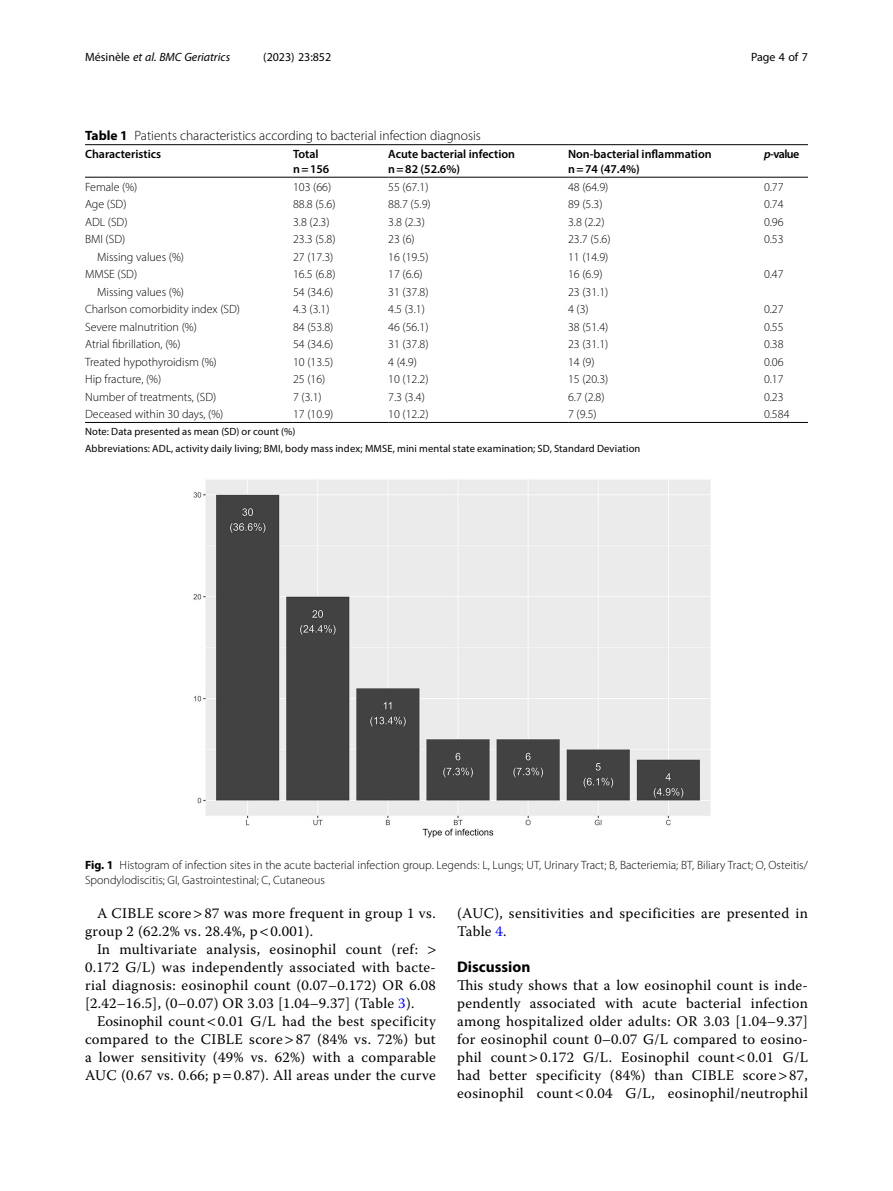
<style>
.page{position:relative;width:893px;height:1191px;background:#fff}
.page>*{position:absolute;margin:0;border:0;box-sizing:border-box;transform-origin:0 0}
.Head_1{font:700 15.45px "Myriad Pro";color:#000}
.Body_Text_Indent{font:14.7px/18px "Warnock Pro";letter-spacing:.02em;color:#000}
.Body_Text{font:14.7px/18px "Warnock Pro";letter-spacing:.02em;color:#000;text-align:justify}
.Table_Caption{font:300 13.5px "Myriad Pro";color:#000}
.Table_Body{font:300 12px "Myriad Pro";color:#000}
.Figure_Caption{font:300 12px/15px "Myriad Pro";color:#000}
.Table_Head{font:600 12px "Myriad Pro";color:#000}
.Table_Body_Tab1_Deci{font:300 12px "Myriad Pro";color:#000}
.t1{font:italic 12px "Myriad Pro";color:#000}
.t2{font:12px "Myriad Pro";color:#000}
.Table_Footnote{font:10.5px "Myriad Pro";letter-spacing:.01em;color:#000}
.s1{font-style:normal}
.s2{font-weight:700}
.s3{font-style:italic}
.s4{color:#00f}
</style>
<div class="page">
<hr style="left:85px;top:177px;width:208px;height:1px;background:#000">
<hr style="left:293px;top:144px;width:95px;height:1px;background:#000">
<hr style="left:293px;top:177px;width:95px;height:1px;background:#000">
<hr style="left:388px;top:144px;width:180px;height:1px;background:#000">
<hr style="left:388px;top:177px;width:180px;height:1px;background:#000">
<hr style="left:568px;top:144px;width:196px;height:1px;background:#000">
<hr style="left:568px;top:177px;width:196px;height:1px;background:#000">
<hr style="left:764px;top:144px;width:44px;height:1px;background:#000">
<hr style="left:764px;top:177px;width:44px;height:1px;background:#000">
<hr style="left:293px;top:422px;width:95px;height:1px;background:#000">
<hr style="left:388px;top:422px;width:180px;height:1px;background:#000">
<hr style="left:568px;top:422px;width:196px;height:1px;background:#000">
<hr style="left:764px;top:422px;width:44px;height:1px;background:#000">
<hr style="left:85px;top:422px;width:208px;height:1px;background:#000">
<hr style="left:85px;top:144px;width:208px;height:1px;background:#000">
<img style="left:193px;top:479px;width:518px;height:359px">
<p class="t1" style="left:85px;top:50px;width:147px"><span class="s1">Mésinèle</span> et al. BMC Geriatrics</p>
<p class="t2" style="left:263px;top:50px;width:70px">(2023) 23:852</p>
<p class="t2" style="left:751px;top:50px;width:58px">Page 4 of 7</p>
<p class="Table_Caption" style="left:85px;top:128px;width:397px"><span class="s2">Table 1</span> Patients characteristics according to bacterial infection diagnosis</p>
<p class="Table_Head" style="left:85px;top:146px;width:78px">Characteristics</p>
<p class="Table_Head" style="left:293px;top:146px;width:27px">Total</p>
<p class="Table_Head" style="left:293px;top:161px;width:38px">n=156</p>
<p class="Table_Head" style="left:388px;top:146px;width:128px">Acute bacterial infection</p>
<p class="Table_Head" style="left:388px;top:161px;width:73px">n=82 (52.6%)</p>
<p class="Table_Head" style="left:568px;top:146px;width:145px">Non-bacterial inflammation</p>
<p class="Table_Head" style="left:568px;top:161px;width:73px">n=74 (47.4%)</p>
<p class="Table_Head" style="left:764px;top:146px;width:37px"><span class="s3">p</span>-value</p>
<p class="Table_Body" style="left:85px;top:179px;width:54px">Female (%)</p>
<p class="Table_Body" style="left:293px;top:179px;width:40px">103 (66)</p>
<p class="Table_Body" style="left:388px;top:179px;width:42px">55 (67.1)</p>
<p class="Table_Body" style="left:568px;top:179px;width:42px">48 (64.9)</p>
<p class="Table_Body_Tab1_Deci" style="left:764px;top:179px;width:21px">0.77</p>
<p class="Table_Body" style="left:85px;top:197px;width:43px">Age (SD)</p>
<p class="Table_Body" style="left:293px;top:197px;width:44px">88.8 (5.6)</p>
<p class="Table_Body" style="left:388px;top:197px;width:44px">88.7 (5.9)</p>
<p class="Table_Body" style="left:568px;top:197px;width:36px">89 (5.3)</p>
<p class="Table_Body_Tab1_Deci" style="left:764px;top:197px;width:21px">0.74</p>
<p class="Table_Body" style="left:85px;top:214px;width:44px">ADL (SD)</p>
<p class="Table_Body" style="left:293px;top:214px;width:38px">3.8 (2.3)</p>
<p class="Table_Body" style="left:388px;top:214px;width:38px">3.8 (2.3)</p>
<p class="Table_Body" style="left:568px;top:214px;width:38px">3.8 (2.2)</p>
<p class="Table_Body_Tab1_Deci" style="left:764px;top:214px;width:21px">0.96</p>
<p class="Table_Body" style="left:85px;top:232px;width:42px">BMI (SD)</p>
<p class="Table_Body" style="left:293px;top:232px;width:44px">23.3 (5.8)</p>
<p class="Table_Body" style="left:388px;top:232px;width:28px">23 (6)</p>
<p class="Table_Body" style="left:568px;top:232px;width:44px">23.7 (5.6)</p>
<p class="Table_Body_Tab1_Deci" style="left:764px;top:232px;width:21px">0.53</p>
<p class="Table_Body" style="left:97px;top:249px;width:88px">Missing values (%)</p>
<p class="Table_Body" style="left:293px;top:249px;width:42px">27 (17.3)</p>
<p class="Table_Body" style="left:388px;top:249px;width:42px">16 (19.5)</p>
<p class="Table_Body" style="left:568px;top:249px;width:42px">11 (14.9)</p>
<p class="Table_Body" style="left:85px;top:267px;width:54px">MMSE (SD)</p>
<p class="Table_Body" style="left:293px;top:267px;width:44px">16.5 (6.8)</p>
<p class="Table_Body" style="left:388px;top:267px;width:36px">17 (6.6)</p>
<p class="Table_Body" style="left:568px;top:267px;width:36px">16 (6.9)</p>
<p class="Table_Body_Tab1_Deci" style="left:764px;top:267px;width:21px">0.47</p>
<p class="Table_Body" style="left:97px;top:284px;width:88px">Missing values (%)</p>
<p class="Table_Body" style="left:293px;top:284px;width:42px">54 (34.6)</p>
<p class="Table_Body" style="left:388px;top:284px;width:42px">31 (37.8)</p>
<p class="Table_Body" style="left:568px;top:284px;width:42px">23 (31.1)</p>
<p class="Table_Body" style="left:85px;top:302px;width:157px">Charlson comorbidity index (SD)</p>
<p class="Table_Body" style="left:293px;top:302px;width:38px">4.3 (3.1)</p>
<p class="Table_Body" style="left:388px;top:302px;width:38px">4.5 (3.1)</p>
<p class="Table_Body" style="left:568px;top:302px;width:22px">4 (3)</p>
<p class="Table_Body_Tab1_Deci" style="left:764px;top:302px;width:21px">0.27</p>
<p class="Table_Body" style="left:85px;top:319px;width:113px">Severe malnutrition (%)</p>
<p class="Table_Body" style="left:293px;top:319px;width:42px">84 (53.8)</p>
<p class="Table_Body" style="left:388px;top:319px;width:42px">46 (56.1)</p>
<p class="Table_Body" style="left:568px;top:319px;width:42px">38 (51.4)</p>
<p class="Table_Body_Tab1_Deci" style="left:764px;top:319px;width:21px">0.55</p>
<p class="Table_Body" style="left:85px;top:337px;width:97px">Atrial fibrillation, (%)</p>
<p class="Table_Body" style="left:293px;top:337px;width:42px">54 (34.6)</p>
<p class="Table_Body" style="left:388px;top:337px;width:42px">31 (37.8)</p>
<p class="Table_Body" style="left:568px;top:337px;width:42px">23 (31.1)</p>
<p class="Table_Body_Tab1_Deci" style="left:764px;top:337px;width:21px">0.38</p>
<p class="Table_Body" style="left:85px;top:354px;width:133px">Treated hypothyroidism (%)</p>
<p class="Table_Body" style="left:293px;top:354px;width:42px">10 (13.5)</p>
<p class="Table_Body" style="left:388px;top:354px;width:30px">4 (4.9)</p>
<p class="Table_Body" style="left:568px;top:354px;width:28px">14 (9)</p>
<p class="Table_Body_Tab1_Deci" style="left:764px;top:354px;width:21px">0.06</p>
<p class="Table_Body" style="left:85px;top:372px;width:78px">Hip fracture, (%)</p>
<p class="Table_Body" style="left:293px;top:372px;width:34px">25 (16)</p>
<p class="Table_Body" style="left:388px;top:372px;width:42px">10 (12.2)</p>
<p class="Table_Body" style="left:568px;top:372px;width:42px">15 (20.3)</p>
<p class="Table_Body_Tab1_Deci" style="left:764px;top:372px;width:21px">0.17</p>
<p class="Table_Body" style="left:85px;top:389px;width:133px">Number of treatments, (SD)</p>
<p class="Table_Body" style="left:293px;top:389px;width:30px">7 (3.1)</p>
<p class="Table_Body" style="left:388px;top:389px;width:38px">7.3 (3.4)</p>
<p class="Table_Body" style="left:568px;top:389px;width:38px">6.7 (2.8)</p>
<p class="Table_Body_Tab1_Deci" style="left:764px;top:389px;width:21px">0.23</p>
<p class="Table_Body" style="left:85px;top:407px;width:140px">Deceased within 30 days, (%)</p>
<p class="Table_Body" style="left:293px;top:407px;width:42px">17 (10.9)</p>
<p class="Table_Body" style="left:388px;top:407px;width:42px">10 (12.2)</p>
<p class="Table_Body" style="left:568px;top:407px;width:30px">7 (9.5)</p>
<p class="Table_Body_Tab1_Deci" style="left:764px;top:407px;width:27px">0.584</p>
<p class="Table_Footnote" style="left:85px;top:424px;width:212px">Note: Data presented as mean (SD) or count (%)</p>
<p class="Table_Footnote" style="left:85px;top:441px;width:557px">Abbreviations: ADL, activity daily living; BMI, body mass index; MMSE, mini mental state examination; SD, Standard Deviation</p>
<p class="Figure_Caption" style="left:85px;top:857px;width:724px"><span class="s2">Fig. 1</span> Histogram of infection sites in the acute bacterial infection group. Legends: L, Lungs; UT, Urinary Tract; B, Bacteriemia; BT, Biliary Tract; O, Osteitis/<br>Spondylodiscitis; GI, Gastrointestinal; C, Cutaneous</p>
<p class="Body_Text_Indent" style="left:85px;top:904px;width:352px;text-indent:12px">A CIBLE score 87 was more frequent in group 1 vs. group 2 (62.2% vs. 28.4%, p 0.001).</p>
<p class="Body_Text_Indent" style="left:85px;top:940px;width:352px;text-indent:12px">In multivariate analysis, eosinophil count (ref:<br>0.172 G/L) was independently associated with bacte&shy;rial diagnosis: eosinophil count (0.07–0.172) OR 6.08 [2.42–16.5], (0–0.07) OR 3.03 [1.04–9.37] (Table <span class="s4">3</span>).</p>
<p class="Body_Text_Indent" style="left:85px;top:1012px;width:352px;text-align:justify;text-indent:12px">Eosinophil count 0.01 G/L had the best specificity compared to the CIBLE score 87 (84% vs. 72%) but a lower sensitivity (49% vs. 62%) with a comparable AUC (0.67 vs. 0.66; p 0.87). All areas under the curve</p>
<p class="Body_Text_Indent" style="left:457px;top:904px;width:352px">(AUC), sensitivities and specificities are presented in<br>Table <span class="s4">4</span>.</p>
<p class="Head_1" style="left:457px;top:957px;width:75px">Discussion</p>
<p class="Body_Text" style="left:457px;top:976px;width:352px">This study shows that a low eosinophil count is inde&shy;pendently associated with acute bacterial infection among hospitalized older adults: OR 3.03 [1.04–9.37] for eosinophil count 0–0.07 G/L compared to eosino&shy;phil count 0.172 G/L. Eosinophil count 0.01 G/L had better specificity (84%) than CIBLE score 87, eosinophil count 0.04 G/L, eosinophil/neutrophil</p>
</div>
